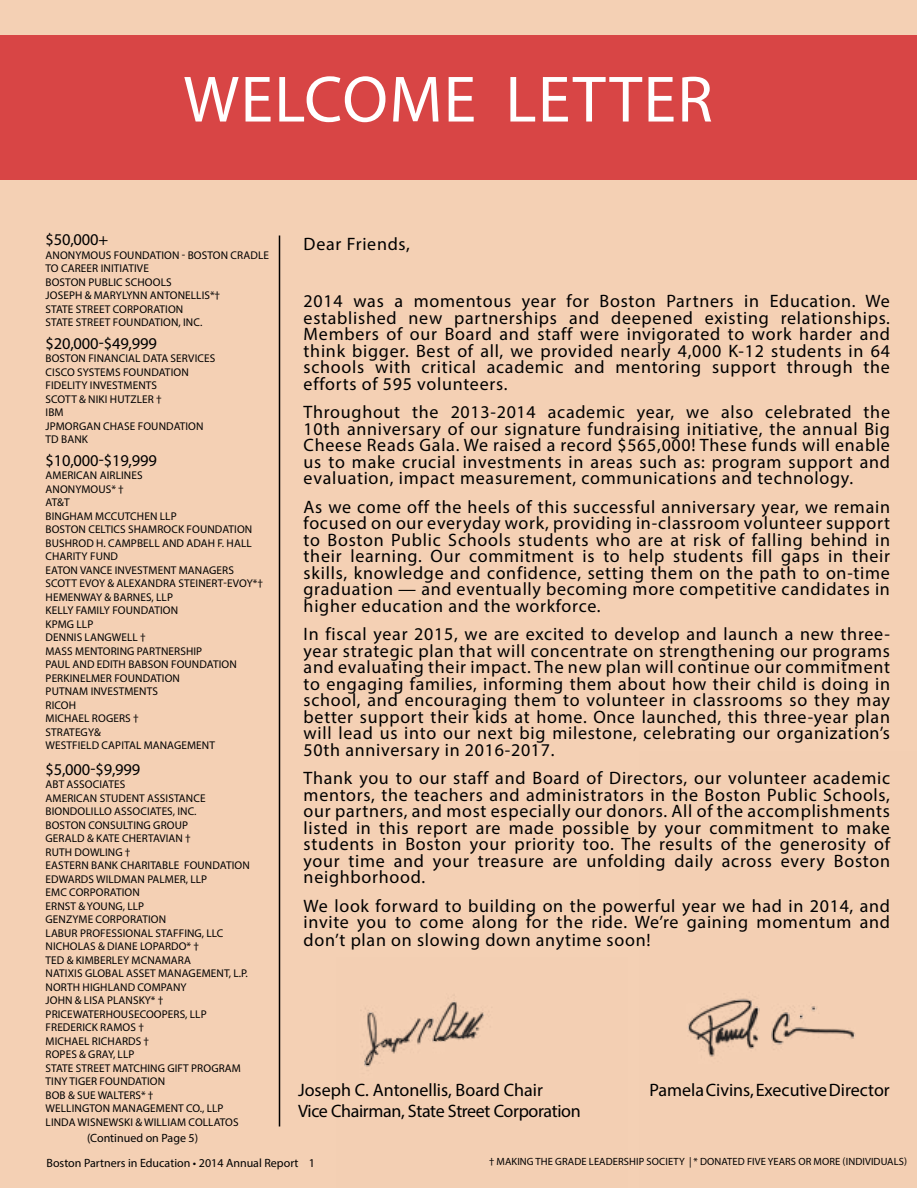
<style>
.page{position:relative;width:917px;height:1188px;background:#f4d0b4}
.page>*{position:absolute;margin:0;border:0;box-sizing:border-box;transform-origin:0 0}
.t1{font:66px "Myriad Pro";letter-spacing:.02em;color:#fff}
.t2{font:18px/16.5px "Myriad Pro";letter-spacing:.04em;color:#000;text-align:justify}
.t3{font:18px "Myriad Pro";color:#000}
.t4{font:18px "Myriad Pro";letter-spacing:-.02em;color:#000}
.t5{font:16.5px "Myriad Pro";letter-spacing:-.01em;color:#000}
.t6{font:12px "Myriad Pro";color:#000}
.t7{font:11.25px/13.5px "Myriad Pro";letter-spacing:.01em;color:#000}
.t8{font:10.5px "Myriad Pro";letter-spacing:.01em;color:#000}
</style>
<div class="page">
<hr style="left:279px;top:236px;width:1px;height:891px;background:#000">
<div style="left:639px;top:752px;width:278px;height:436px;background:#f3cfb3"></div>
<div style="left:337px;top:958px;width:290px;height:230px;background:#f3cfb3"></div>
<div style="left:0;top:35px;width:917px;height:144px;background:#d84545"></div>
<h1 class="t1" style="left:183px;top:59px;width:531px">WELCOME LETTER</h1>
<p class="t5" style="left:45px;top:229px;width:64px">$50,000+</p>
<p class="t7" style="left:46px;top:248px;width:225px">ANONYMOUS FOUNDATION - BOSTON CRADLE<br>TO CAREER INITIATIVE<br>BOSTON PUBLIC SCHOOLS<br>JOSEPH &amp; MARYLYNN ANTONELLIS*†<br>STATE STREET CORPORATION<br>STATE STREET FOUNDATION, INC.</p>
<p class="t5" style="left:45px;top:333px;width:113px">$20,000-$49,999</p>
<p class="t7" style="left:46px;top:351px;width:171px">BOSTON FINANCIAL DATA SERVICES<br>CISCO SYSTEMS FOUNDATION<br>FIDELITY INVESTMENTS<br>SCOTT &amp; NIKI HUTZLER †<br>IBM<br>JPMORGAN CHASE FOUNDATION<br>TD BANK</p>
<p class="t5" style="left:45px;top:450px;width:113px">$10,000-$19,999</p>
<p class="t7" style="left:46px;top:468px;width:219px">AMERICAN AIRLINES<br>ANONYMOUS* †<br>AT&amp;T<br>BINGHAM MCCUTCHEN LLP<br>BOSTON CELTICS SHAMROCK FOUNDATION<br>BUSHROD H. CAMPBELL AND ADAH F. HALL<br>CHARITY FUND<br>EATON VANCE INVESTMENT MANAGERS<br>SCOTT EVOY &amp; ALEXANDRA STEINERT-EVOY*†<br>HEMENWAY &amp; BARNES, LLP<br>KELLY FAMILY FOUNDATION<br>KPMG LLP<br>DENNIS LANGWELL †<br>MASS MENTORING PARTNERSHIP<br>PAUL AND EDITH BABSON FOUNDATION<br>PERKINELMER FOUNDATION<br>PUTNAM INVESTMENTS<br>RICOH<br>MICHAEL ROGERS †<br>STRATEGY&amp;<br>WESTFIELD CAPITAL MANAGEMENT</p>
<p class="t5" style="left:45px;top:759px;width:96px">$5,000-$9,999</p>
<p class="t7" style="left:46px;top:777px;width:206px">ABT ASSOCIATES<br>AMERICAN STUDENT ASSISTANCE<br>BIONDOLILLO ASSOCIATES, INC.<br>BOSTON CONSULTING GROUP<br>GERALD &amp; KATE CHERTAVIAN †<br>RUTH DOWLING †<br>EASTERN BANK CHARITABLE FOUNDATION<br>EDWARDS WILDMAN PALMER, LLP<br>EMC CORPORATION<br>ERNST &amp; YOUNG, LLP<br>GENZYME CORPORATION<br>LABUR PROFESSIONAL STAFFING, LLC<br>NICHOLAS &amp; DIANE LOPARDO* †<br>TED &amp; KIMBERLEY MCNAMARA<br>NATIXIS GLOBAL ASSET MANAGEMENT, L.P.<br>NORTH HIGHLAND COMPANY<br>JOHN &amp; LISA PLANSKY* †<br>PRICEWATERHOUSECOOPERS, LLP<br>FREDERICK RAMOS †<br>MICHAEL RICHARDS †<br>ROPES &amp; GRAY, LLP<br>STATE STREET MATCHING GIFT PROGRAM<br>TINY TIGER FOUNDATION<br>BOB &amp; SUE WALTERS* †<br>WELLINGTON MANAGEMENT CO., LLP<br>LINDA WISNEWSKI &amp; WILLIAM COLLATOS</p>
<p class="t2" style="left:304px;top:236px;width:108px">Dear Friends,</p>
<p class="t2" style="left:304px;top:293px;width:588px">2014 was a momentous year for Boston Partners in Education. We established new partnerships and deepened existing relationships.<br>Members of our Board and staff were invigorated to work harder and think bigger. Best of all, we provided nearly 4,000 K-12 students in 64 schools with critical academic and mentoring support through the efforts of 595 volunteers.</p>
<p class="t2" style="left:304px;top:404px;width:588px">Throughout the 2013-2014 academic year, we also celebrated the 10th anniversary of our signature fundraising initiative, the annual Big Cheese Reads Gala. We raised a record $565,000! These funds will enable us to make crucial investments in areas such as: program support and evaluation, impact measurement, communications and technology.</p>
<p class="t2" style="left:304px;top:498px;width:588px">As we come off the heels of this successful anniversary year, we remain focused on our everyday work, providing in-classroom volunteer support to Boston Public Schools students who are at risk of falling behind in their learning. Our commitment is to help students fill gaps in their skills, knowledge and confidence, setting them on the path to on-time graduation — and eventually becoming more competitive candidates in higher education and the workforce.</p>
<p class="t2" style="left:304px;top:626px;width:588px">In fiscal year 2015, we are excited to develop and launch a new three&shy;year strategic plan that will concentrate on strengthening our programs and evaluating their impact. The new plan will continue our commitment to engaging families, informing them about how their child is doing in school, and encouraging them to volunteer in classrooms so they may better support their kids at home. Once launched, this three-year plan will lead us into our next big milestone, celebrating our organization’s 50th anniversary in 2016-2017.</p>
<p class="t2" style="left:304px;top:770px;width:588px">Thank you to our staff and Board of Directors, our volunteer academic mentors, the teachers and administrators in the Boston Public Schools, our partners, and most especially our donors. All of the accomplishments listed in this report are made possible by your commitment to make students in Boston your priority too. The results of the generosity of your time and your treasure are unfolding daily across every Boston neighborhood.</p>
<p class="t2" style="left:304px;top:897px;width:588px;line-height:17.2px">We look forward to building on the powerful year we had in 2014, and invite you to come along for the ride. We’re gaining momentum and don’t plan on slowing down anytime soon!</p>
<p class="t3" style="left:298px;top:1078px;width:246px">Joseph C. Antonellis, Board Chair</p>
<p class="t3" style="left:649px;top:1078px;width:242px">Pamela Civins, Executive Director</p>
<p class="t4" style="left:298px;top:1099px;width:284px">Vice Chairman, State Street Corporation</p>
<p class="t6" style="left:46px;top:1156px;width:270px">Boston Partners in Education • 2014 Annual Report 1</p>
<p class="t6" style="left:87px;top:1131px;width:113px">(Continued on Page 5)</p>
<p class="t8" style="left:489px;top:1155px;width:419px">† MAKING THE GRADE LEADERSHIP SOCIETY | * DONATED FIVE YEARS OR MORE (INDIVIDUALS)</p>
</div>
